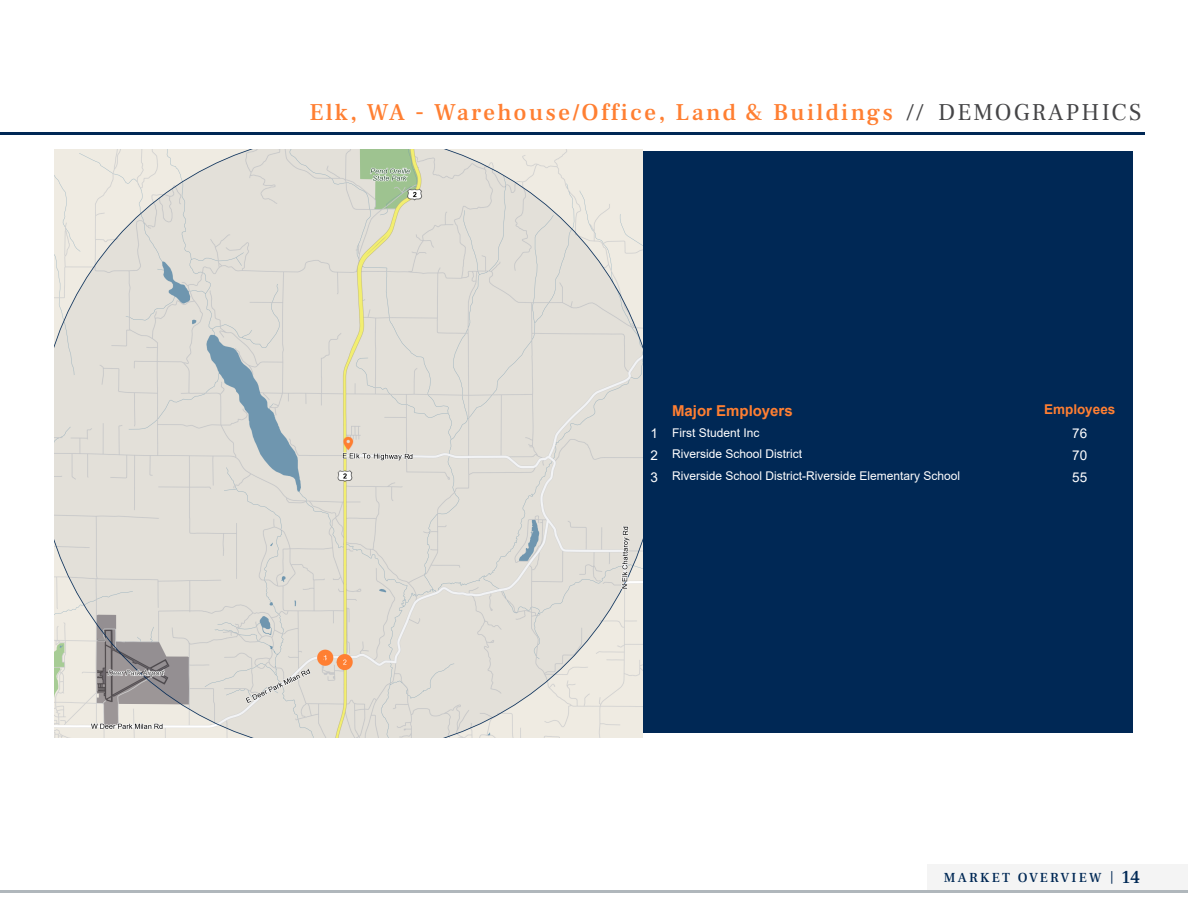
<style>
.page{position:relative;width:1188px;height:918px;background:#fff}
.page>*{position:absolute;margin:0;border:0;box-sizing:border-box;transform-origin:0 0}
.t1{font:500 23.7px "Frank Ruhl Libre";letter-spacing:.095em;color:#ff7f32}
.t2{font:500 18px "Frank Ruhl Libre";color:#002855}
.t3{font:700 15px "Arial";color:#ff7f32}
.t4{font:500 13.5px "Frank Ruhl Libre";letter-spacing:.165em;color:#002855}
.t5{font:700 13.5px "Arial";color:#ff7f32}
.t6{font:13.5px "Arial";color:#fff}
.t7{font:12px "Arial";color:#fff}
.s1{font-weight:400;color:#454547}
.s2{font-size:13.5px}
.s3{font-weight:700;font-size:16.8px}
</style>
<div class="page">
<img style="left:55px;top:150px;width:587px;height:587px">
<div style="left:643px;top:151px;width:490px;height:582px;background:#002855"></div>
<div style="left:927px;top:864px;width:177px;height:26px;background:#f4f4f4"></div>
<div style="left:1104px;top:864px;width:18px;height:26px;background:#f4f4f4"></div>
<div style="left:1122px;top:864px;width:66px;height:26px;background:#f4f4f4"></div>
<hr style="left:0;top:890px;width:1188px;height:2px;background:#b0b7bc">
<hr style="left:0;top:133px;width:1144px;height:2px;background:#002855">
<p class="t1" style="left:309px;top:98px;width:834px">Elk, WA - Warehouse/Office, Land &amp; Buildings <span class="s1">// DEMOGRAPHICS</span></p>
<p class="t1" style="left:721px;top:98px;width:173px">606 S Main St</p>
<p class="t3" style="left:672px;top:400px;width:122px">Major Employers</p>
<p class="t5" style="left:1044px;top:400px;width:73px">Employees</p>
<p class="t7" style="left:651px;top:424px;width:110px"><span class="s2">1</span> First Student Inc</p>
<p class="t6" style="left:1072px;top:424px;width:17px">76</p>
<p class="t7" style="left:651px;top:446px;width:153px"><span class="s2">2</span> Riverside School District</p>
<p class="t6" style="left:1072px;top:446px;width:17px">70</p>
<p class="t7" style="left:651px;top:468px;width:311px"><span class="s2">3</span> Riverside School District-Riverside Elementary School</p>
<p class="t6" style="left:1072px;top:468px;width:17px">55</p>
<p class="t2" style="left:1121px;top:866px;width:20px">14</p>
<p class="t4" style="left:944px;top:869px;width:199px">MARKET OVERVIEW | <span class="s3">13</span></p>
</div>
